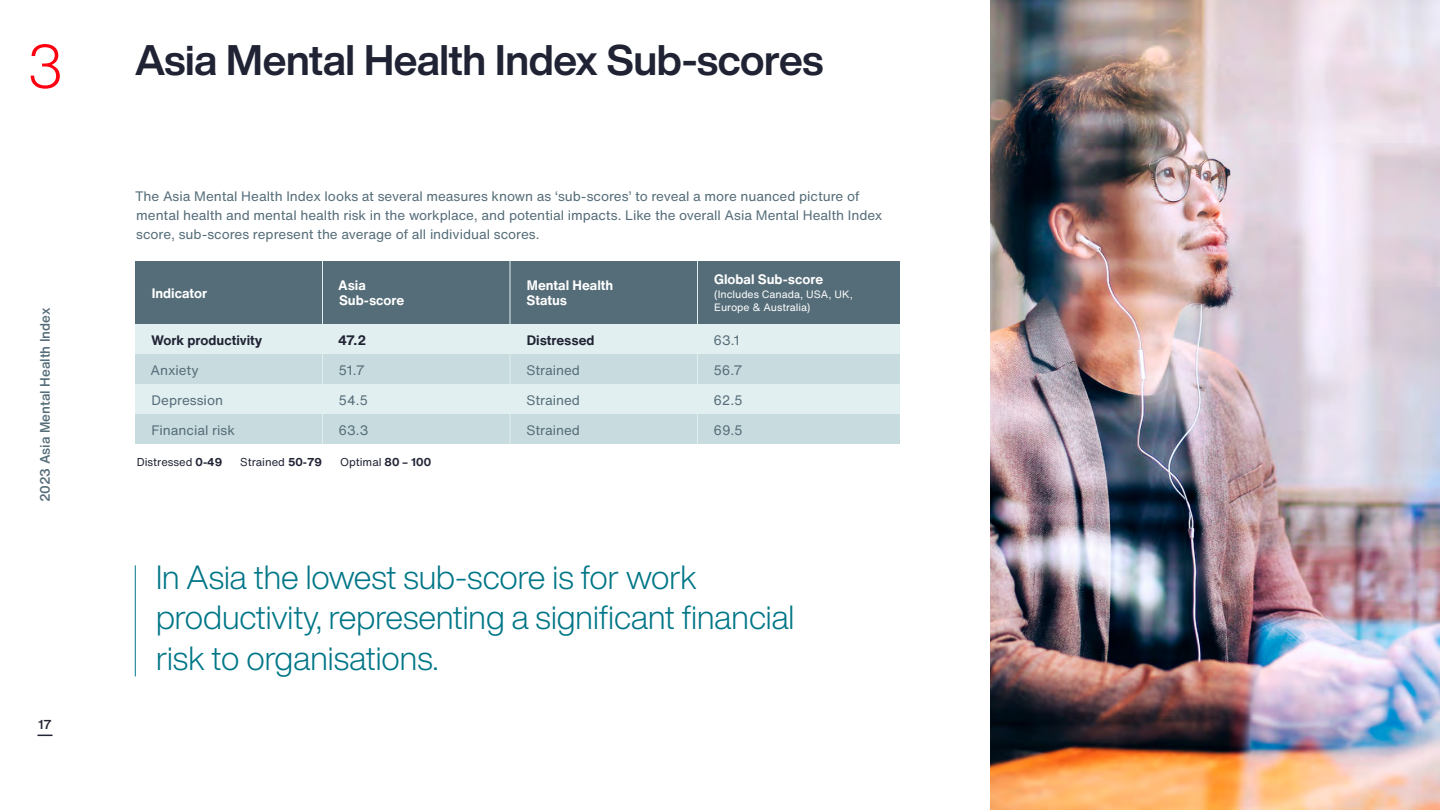
<style>
.page{position:relative;width:1440px;height:810px;background:#fff}
.page>*{position:absolute;margin:0;border:0;box-sizing:border-box;transform-origin:0 0}
.t1{font:300 60px "Helvetica Now Display";color:#ff0010}
.t2{font:700 42px "Helvetica Now Display";letter-spacing:-.01em;color:#202334}
.t3{font:300 33px/40.5px "Helvetica Now Display";color:#007687}
.t4{font:13.5px/18.9px "Helvetica Now Text";letter-spacing:-.005em;color:#556d79}
.t5{font:700 13.5px/15px "Helvetica Now Text";color:#fff}
.t6{font:700 13.5px "Helvetica Now Text";letter-spacing:-.005em;color:#202334}
.t7{font:500 13.5px "Helvetica Now Text";letter-spacing:-.005em;color:#556d79}
.t8{font:500 12.75px "Helvetica Now Text";color:#202334}
.t9{font:11.25px "Helvetica Now Text";color:#202334}
.t10{font:10.5px/13.5px "Helvetica Now Text";color:#fff}
.s1{font-weight:700}
</style>
<div class="page">
<svg style="left:38px;top:735px;width:14px;height:1px"></svg>
<img style="left:990px;top:0;width:450px;height:810px">
<hr style="left:135px;top:565px;width:1px;height:111px;background:#007787">
<div style="left:135px;top:261px;width:765px;height:63px;background:#556d79"></div>
<div style="left:135px;top:324px;width:765px;height:30px;background:#e2eff0"></div>
<svg style="left:135px;top:354px;width:765px;height:90px;background:#d0e2e4"></svg>
<hr style="left:322px;top:261px;width:1px;height:63px;background:#e2eff0">
<hr style="left:510px;top:261px;width:1px;height:63px;background:#e2eff0">
<hr style="left:697px;top:261px;width:1px;height:63px;background:#e2eff0">
<hr style="left:322px;top:324px;width:1px;height:30px;background:#e2eff0">
<hr style="left:510px;top:324px;width:1px;height:30px;background:#e2eff0">
<hr style="left:697px;top:324px;width:1px;height:30px;background:#e2eff0">
<hr style="left:322px;top:354px;width:1px;height:30px;background:#e2eff0">
<hr style="left:510px;top:354px;width:1px;height:30px;background:#e2eff0">
<hr style="left:697px;top:354px;width:1px;height:30px;background:#e2eff0">
<hr style="left:322px;top:384px;width:1px;height:30px;background:#e2eff0">
<hr style="left:510px;top:384px;width:1px;height:30px;background:#e2eff0">
<hr style="left:697px;top:384px;width:1px;height:30px;background:#e2eff0">
<hr style="left:322px;top:414px;width:1px;height:30px;background:#e2eff0">
<hr style="left:510px;top:414px;width:1px;height:30px;background:#e2eff0">
<hr style="left:697px;top:414px;width:1px;height:30px;background:#e2eff0">
<h1 class="t1" style="left:28px;top:26px;width:35px">3</h1>
<p class="t7" style="left:36px;top:502px;width:196px;rotate:-90deg">2023 Asia Mental Health Index</p>
<p class="t8" style="left:38px;top:716px;width:15px">17</p>
<h2 class="t2" style="left:135px;top:31px;width:690px">Asia Mental Health Index Sub-scores</h2>
<p class="t4" style="left:135px;top:187px;width:749px">The Asia Mental Health Index looks at several measures known as ‘sub-scores’ to reveal a more nuanced picture of mental health and mental health risk in the workplace, and potential impacts. Like the overall Asia Mental Health Index score, sub-scores represent the average of all individual scores.</p>
<p class="t5" style="left:152px;top:286px;width:57px">Indicator</p>
<p class="t5" style="left:338px;top:278px;width:68px">Asia<br>Sub-score</p>
<p class="t5" style="left:527px;top:278px;width:88px">Mental Health<br>Status</p>
<p class="t5" style="left:714px;top:272px;width:111px">Global Sub-score</p>
<p class="t10" style="left:714px;top:287px;width:140px">(Includes Canada, USA, UK,<br>Europe &amp; Australia)</p>
<p class="t6" style="left:151px;top:331px;width:113px">Work productivity</p>
<p class="t6" style="left:338px;top:331px;width:30px">47.2</p>
<p class="t6" style="left:527px;top:331px;width:69px">Distressed</p>
<p class="t4" style="left:714px;top:331px;width:28px">63.1</p>
<p class="t4" style="left:150px;top:361px;width:50px">Anxiety</p>
<p class="t4" style="left:339px;top:361px;width:28px">51.7</p>
<p class="t4" style="left:526px;top:361px;width:55px">Strained</p>
<p class="t4" style="left:714px;top:361px;width:30px">56.7</p>
<p class="t4" style="left:152px;top:391px;width:73px">Depression</p>
<p class="t4" style="left:339px;top:391px;width:31px">54.5</p>
<p class="t4" style="left:526px;top:391px;width:55px">Strained</p>
<p class="t4" style="left:714px;top:391px;width:31px">62.5</p>
<p class="t4" style="left:152px;top:421px;width:85px">Financial risk</p>
<p class="t4" style="left:339px;top:421px;width:31px">63.3</p>
<p class="t4" style="left:526px;top:421px;width:55px">Strained</p>
<p class="t4" style="left:714px;top:421px;width:31px">69.5</p>
<p class="t9" style="left:137px;top:454px;width:87px">Distressed <span class="s1">0-49</span></p>
<p class="t9" style="left:240px;top:454px;width:83px">Strained <span class="s1">50-79</span></p>
<p class="t9" style="left:340px;top:454px;width:92px">Optimal <span class="s1">80 – 100</span></p>
<h3 class="t3" style="left:156px;top:557px;width:640px">In Asia the lowest sub-score is for work productivity, representing a significant financial risk to organisations.</h3>
</div>
